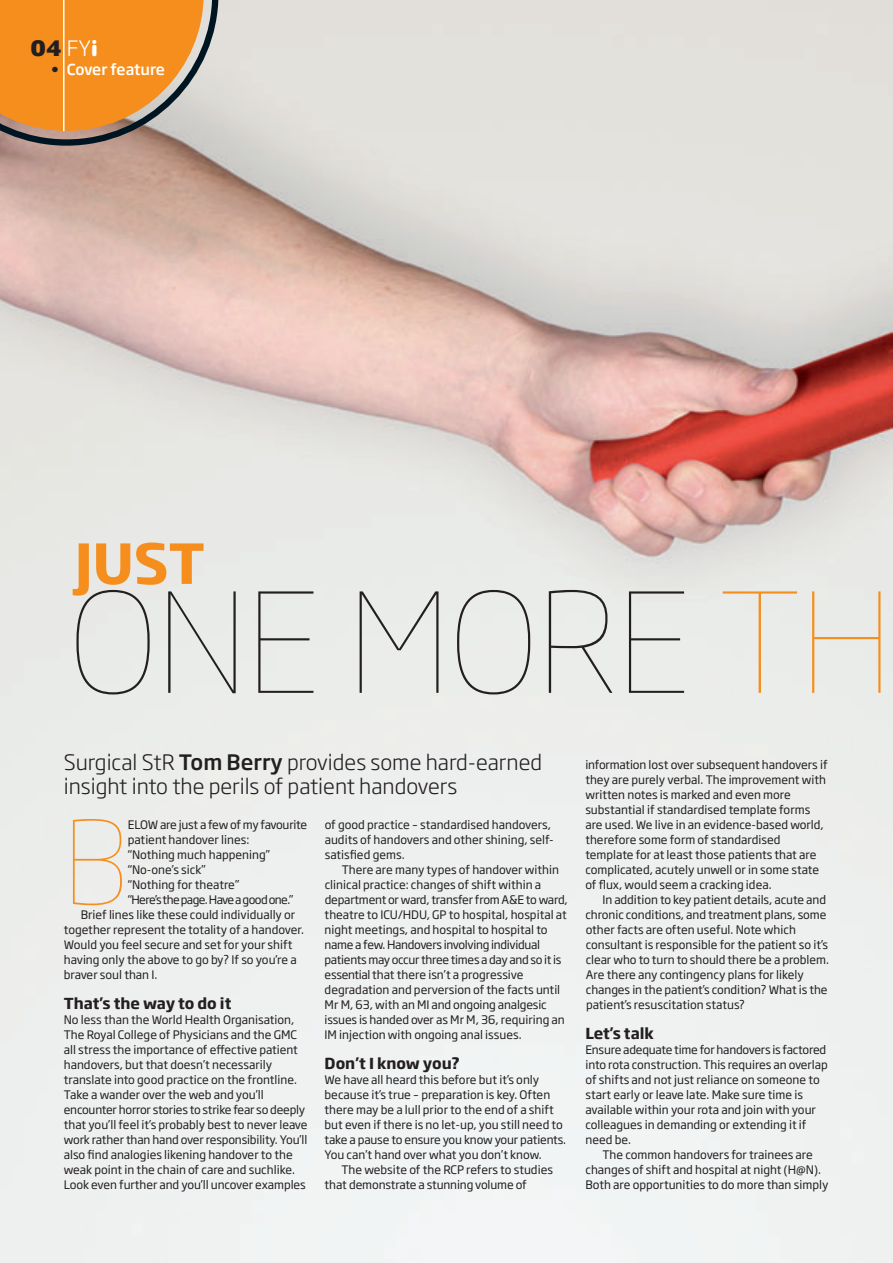
<style>
.page{position:relative;width:893px;height:1263px;background:#fff}
.page>*{position:absolute;margin:0;border:0;box-sizing:border-box;transform-origin:0 0}
.t1{font:100 136.5px "Soho Gothic Std";letter-spacing:-.005em;color:#231f20}
.t2{font:100 112.95px "Soho Gothic Std";color:#f68e1e;scale:.95 1}
.t3{font:700 54.45px "Soho Gothic Std";color:#f68e1e}
.t4{font:300 21px/24px "Soho Gothic Std";color:#231f20}
.t5{font:800 21px "Soho Gothic Std";color:#231f20}
.t6{font:700 15px "Soho Gothic Std";color:#231f20}
.t7{font:500 15px "Soho Gothic Std";letter-spacing:-.005em;color:#fff}
.t8{font:500 15px "Soho Gothic Std";color:#231f20}
.t9{font:11.7px/15px "Soho Gothic Std";color:#231f20}
.t10{font:11.7px "Soho Gothic Std";letter-spacing:-.05em;color:#231f20}
.t11{font:11.7px "Soho Gothic Std";letter-spacing:-.03em;color:#231f20}
.s1{font-weight:300;color:#fff}
.s2{font-family:"Helvetica Rounded LT Std";font-weight:900;color:#fff}
.s3{color:#f68e1e}
.s4{font-weight:500}
</style>
<div class="page">
<img style="left:0;top:0;width:893px;height:1263px">
<svg style="left:0;top:0;width:218px;height:146px;background:#dc9243"></svg>
<hr style="left:63px;top:0;width:2px;height:131px;background:#fff">
<h3 class="t5" style="left:30px;top:39px;width:69px">04 <span class="s1">FY</span><span class="s2">i</span></h3>
<p class="t7" style="left:67px;top:64px;width:100px">Cover feature</p>
<p class="t8" style="left:51px;top:63px;width:9px">•</p>
<h3 class="t3" style="left:75px;top:541px;width:132px">JUST</h3>
<h1 class="t1" style="left:69px;top:585px;width:825px">ONE MORE <span class="s3">TH</span></h1>
<h3 class="t4" style="left:64px;top:752px;width:480px">surgical stR <span class="s4">Tom Berry</span> provides some hard-earned insight into the perils of patient handovers</h3>
<h2 class="t2" style="left:64px;top:815px;width:69px">B</h2>
<p class="t11" style="left:128px;top:820px;width:181px">ELOW are just a few of my favourite</p>
<p class="t9" style="left:325px;top:818px;width:231px">of good practice – standardised handovers, audits of handovers and other shining, self&shy;satisfied gems.</p>
<p class="t9" style="left:324px;top:863px;width:245px;text-indent:17px">There are many types of handover within clinical practice: changes of shift within a department or ward, transfer from A&amp;E to ward, theatre to ICU/HDU, GP to hospital, hospital at night meetings, and hospital to hospital to name a few. Handovers involving individual patients may occur three times a day and so it is essential that there isn’t a progressive degradation and perversion of the facts until Mr M, 63, with an MI and ongoing analgesic issues is handed over as Mr M, 36, requiring an IM injection with ongoing anal issues.</p>
<p class="t6" style="left:325px;top:1057px;width:137px">Don’t I know you?</p>
<p class="t9" style="left:324px;top:1073px;width:243px">We have all heard this before but it’s only because it’s true – preparation is key. Often there may be a lull prior to the end of a shift but even if there is no let-up, you still need to take a pause to ensure you know your patients.<br>You can’t hand over what you don’t know.</p>
<p class="t9" style="left:324px;top:1163px;width:230px;text-indent:17px">The website of the RCP refers to studies that demonstrate a stunning volume of</p>
<p class="t9" style="left:128px;top:833px;width:123px">patient handover lines:</p>
<p class="t9" style="left:128px;top:848px;width:144px">“Nothing much happening”</p>
<p class="t9" style="left:128px;top:863px;width:79px">“No-one’s sick”</p>
<p class="t9" style="left:128px;top:878px;width:113px">“Nothing for theatre”</p>
<p class="t10" style="left:128px;top:895px;width:167px">“Here’s the page. Have a good one.”</p>
<p class="t9" style="left:81px;top:908px;width:216px">Brief lines like these could individually or</p>
<p class="t9" style="left:64px;top:923px;width:242px">together represent the totality of a handover.</p>
<p class="t9" style="left:64px;top:938px;width:230px">Would you feel secure and set for your shift</p>
<p class="t9" style="left:64px;top:953px;width:234px">having only the above to go by? If so you’re a</p>
<p class="t9" style="left:64px;top:968px;width:95px">braver soul than I.</p>
<p class="t6" style="left:64px;top:997px;width:169px">That’s the way to do it</p>
<p class="t9" style="left:64px;top:1013px;width:245px">No less than the World Health Organisation, The Royal College of Physicians and the GMC all stress the importance of effective patient handovers, but that doesn’t necessarily translate into good practice on the frontline.<br>Take a wander over the web and you’ll encounter horror stories to strike fear so deeply that you’ll feel it’s probably best to never leave work rather than hand over responsibility. You’ll also find analogies likening handover to the weak point in the chain of care and suchlike.<br>Look even further and you’ll uncover examples</p>
<p class="t9" style="left:585px;top:758px;width:244px">information lost over subsequent handovers if they are purely verbal. The improvement with written notes is marked and even more substantial if standardised template forms are used. We live in an evidence-based world, therefore some form of standardised template for at least those patients that are complicated, acutely unwell or in some state of flux, would seem a cracking idea.</p>
<p class="t9" style="left:585px;top:893px;width:245px;text-indent:17px">In addition to key patient details, acute and chronic conditions, and treatment plans, some other facts are often useful. Note which consultant is responsible for the patient so it’s clear who to turn to should there be a problem.<br>Are there any contingency plans for likely changes in the patient’s condition? What is the patient’s resuscitation status?</p>
<p class="t6" style="left:585px;top:1027px;width:70px">Let’s talk</p>
<p class="t9" style="left:585px;top:1043px;width:244px">Ensure adequate time for handovers is factored into rota construction. This requires an overlap of shifts and not just reliance on someone to start early or leave late. Make sure time is available within your rota and join with your colleagues in demanding or extending it if need be.</p>
<p class="t9" style="left:585px;top:1148px;width:244px;text-indent:17px">The common handovers for trainees are changes of shift and hospital at night (H@N).<br>Both are opportunities to do more than simply</p>
</div>
